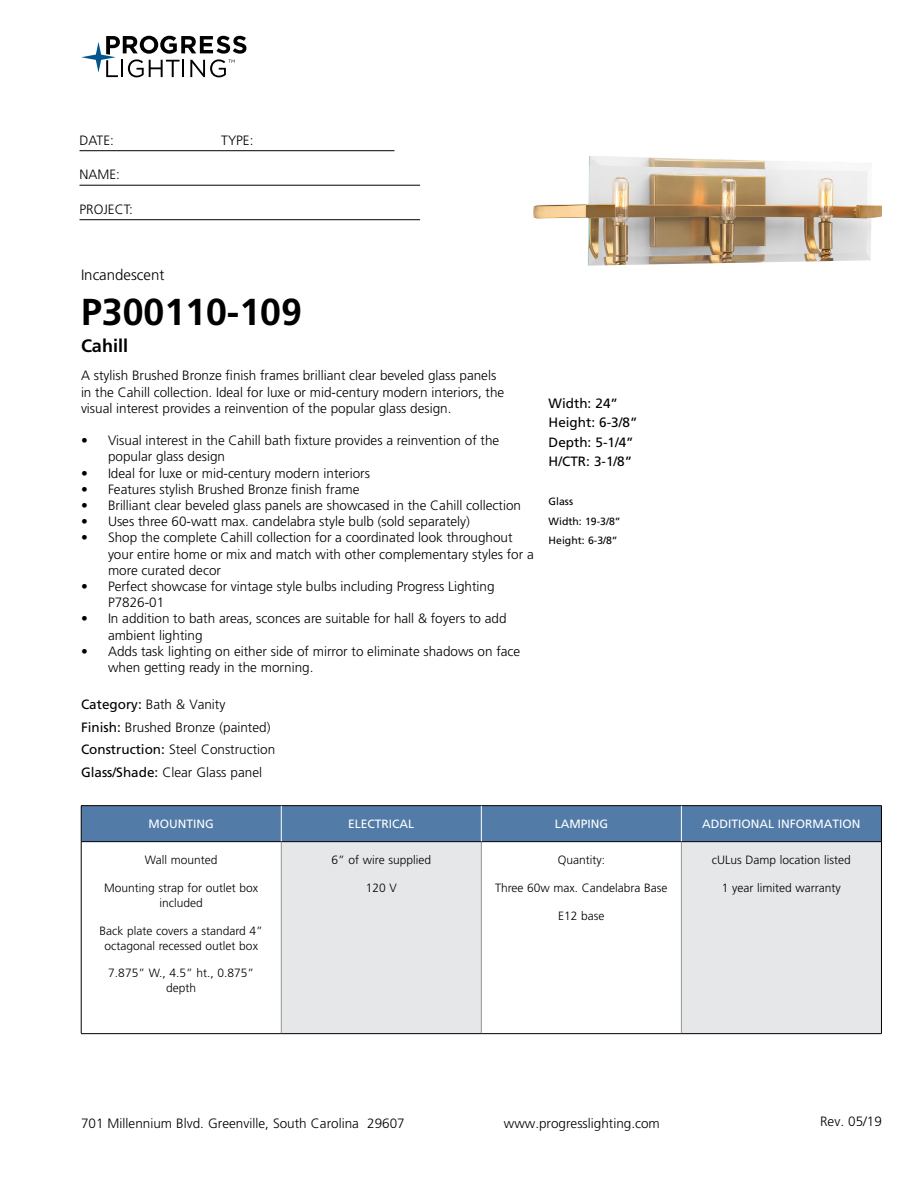
<style>
.page{position:relative;width:918px;height:1188px;background:#fff}
.page>*{position:absolute;margin:0;border:0;box-sizing:border-box;transform-origin:0 0}
.t1{font:700 37.5px "Frutiger LT Std";color:#000}
.t2{font:700 18px "Frutiger LT Std";color:#000}
.t3{font:300 15px "Frutiger LT Std";color:#000}
.t4{font:300 13.5px/16.2px "Frutiger LT Std";color:#000}
.t5{font:13.5px/19.5px "Frutiger LT Std";color:#000}
.t6{font:300 12px/15px "Frutiger LT Std";color:#000;text-align:center}
.t7{font:12px "Frutiger LT Std";color:#fff}
.t8{font:10.5px/19.5px "Frutiger LT Std";color:#000}
.s1{font-weight:400}
</style>
<div class="page">
<svg style="left:81px;top:36px;width:165px;height:41px"></svg>
<hr style="left:80px;top:150px;width:314px;height:1px;background:#000">
<hr style="left:80px;top:185px;width:340px;height:1px;background:#000">
<hr style="left:80px;top:219px;width:340px;height:1px;background:#000">
<div style="left:82px;top:806px;width:799px;height:35px;background:#527ba8"></div>
<div style="left:281px;top:842px;width:200px;height:192px;background:#e6e7e8"></div>
<div style="left:681px;top:842px;width:200px;height:192px;background:#e6e7e8"></div>
<hr style="left:281px;top:842px;width:1px;height:191px;background:#939598">
<hr style="left:481px;top:842px;width:1px;height:191px;background:#939598">
<hr style="left:681px;top:842px;width:1px;height:191px;background:#939598">
<hr style="left:81px;top:841px;width:200px;height:1px;background:#000">
<hr style="left:281px;top:841px;width:200px;height:1px;background:#000">
<hr style="left:481px;top:841px;width:200px;height:1px;background:#000">
<hr style="left:681px;top:841px;width:200px;height:1px;background:#000">
<hr style="left:81px;top:1033px;width:200px;height:1px;background:#000">
<hr style="left:281px;top:1033px;width:200px;height:1px;background:#000">
<hr style="left:481px;top:1033px;width:200px;height:1px;background:#000">
<hr style="left:681px;top:1033px;width:201px;height:1px;background:#000">
<hr style="left:81px;top:805px;width:200px;height:1px;background:#000">
<hr style="left:81px;top:806px;width:1px;height:36px;background:#000">
<hr style="left:281px;top:805px;width:200px;height:1px;background:#000">
<hr style="left:481px;top:805px;width:200px;height:1px;background:#000">
<hr style="left:681px;top:805px;width:201px;height:1px;background:#000">
<hr style="left:881px;top:806px;width:1px;height:36px;background:#000">
<hr style="left:81px;top:842px;width:1px;height:191px;background:#000">
<hr style="left:881px;top:842px;width:1px;height:191px;background:#000">
<hr style="left:281px;top:806px;width:1px;height:35px;background:#fff">
<hr style="left:681px;top:806px;width:1px;height:35px;background:#fff">
<hr style="left:481px;top:806px;width:1px;height:35px;background:#fff">
<img style="left:533px;top:156px;width:349px;height:110px">
<p class="t4" style="left:80px;top:132px;width:36px">DATE:</p>
<p class="t4" style="left:221px;top:132px;width:34px">TYPE:</p>
<p class="t4" style="left:80px;top:167px;width:42px">NAME:</p>
<p class="t4" style="left:80px;top:201px;width:55px">PROJECT:</p>
<p class="t3" style="left:81px;top:266px;width:85px">Incandescent</p>
<h1 class="t1" style="left:81px;top:290px;width:222px">P300110-109</h1>
<h2 class="t2" style="left:81px;top:335px;width:49px">Cahill</h2>
<p class="t4" style="left:81px;top:368px;width:425px">A stylish Brushed Bronze finish frames brilliant clear beveled glass panels in the Cahill collection. Ideal for luxe or mid-century modern interiors, the visual interest provides a reinvention of the popular glass design.</p>
<p class="t4" style="left:108px;top:433px;width:393px;text-indent:-27px">• Visual interest in the Cahill bath fixture provides a reinvention of the popular glass design</p>
<p class="t4" style="left:81px;top:465px;width:290px">• Ideal for luxe or mid-century modern interiors</p>
<p class="t4" style="left:81px;top:481px;width:280px">• Features stylish Brushed Bronze finish frame</p>
<p class="t4" style="left:81px;top:497px;width:442px">• Brilliant clear beveled glass panels are showcased in the Cahill collection</p>
<p class="t4" style="left:81px;top:514px;width:391px">• Uses three 60-watt max. candelabra style bulb (sold separately)</p>
<p class="t4" style="left:108px;top:530px;width:427px;text-indent:-27px">• Shop the complete Cahill collection for a coordinated look throughout your entire home or mix and match with other complementary styles for a more curated decor</p>
<p class="t4" style="left:108px;top:578px;width:388px;text-indent:-27px">• Perfect showcase for vintage style bulbs including Progress Lighting<br>P7826-01</p>
<p class="t4" style="left:108px;top:611px;width:400px;text-indent:-27px">• In addition to bath areas, sconces are suitable for hall &amp; foyers to add ambient lighting</p>
<p class="t4" style="left:108px;top:643px;width:414px;text-indent:-27px">• Adds task lighting on either side of mirror to eliminate shadows on face when getting ready in the morning.</p>
<p class="t4" style="left:81px;top:694px;width:196px;line-height:22.5px"><span class="s1">Category:</span> Bath &amp; Vanity<br><span class="s1">Finish:</span> Brushed Bronze (painted)<br><span class="s1">Construction:</span> Steel Construction<br><span class="s1">Glass/Shade:</span> Clear Glass panel</p>
<p class="t7" style="left:149px;top:817px;width:67px">MOUNTING</p>
<p class="t7" style="left:348px;top:817px;width:68px">ELECTRICAL</p>
<p class="t7" style="left:555px;top:817px;width:55px">LAMPING</p>
<p class="t7" style="left:702px;top:817px;width:160px">ADDITIONAL INFORMATION</p>
<p class="t6" style="left:145px;top:853px;width:74px">Wall mounted</p>
<p class="t6" style="left:104px;top:880px;width:156px">Mounting strap for outlet box included</p>
<p class="t6" style="left:100px;top:923px;width:165px">Back plate covers a standard 4” octagonal recessed outlet box</p>
<p class="t6" style="left:108px;top:966px;width:147px">7.875” W., 4.5” ht., 0.875” depth</p>
<p class="t5" style="left:549px;top:393px;width:90px">Width: 24”<br>Height: 6-3/8”<br>Depth: 5-1/4”<br>H/CTR: 3-1/8”</p>
<p class="t8" style="left:549px;top:492px;width:74px">Glass<br>Width: 19-3/8”<br>Height: 6-3/8”</p>
<p class="t6" style="left:332px;top:853px;width:101px">6” of wire supplied</p>
<p class="t6" style="left:366px;top:880px;width:33px">120 V</p>
<p class="t6" style="left:712px;top:853px;width:141px">cULus Damp location listed</p>
<p class="t6" style="left:722px;top:880px;width:120px">1 year limited warranty</p>
<p class="t6" style="left:558px;top:853px;width:49px">Quantity:</p>
<p class="t6" style="left:495px;top:880px;width:174px">Three 60w max. Candelabra Base</p>
<p class="t6" style="left:558px;top:908px;width:48px">E12 base</p>
<p class="t4" style="left:81px;top:1115px;width:325px">701 Millennium Blvd. Greenville, South Carolina 29607</p>
<p class="t4" style="left:504px;top:1115px;width:158px">www.progresslighting.com</p>
<p class="t4" style="left:820px;top:1114px;width:63px">Rev. 05/19</p>
</div>
